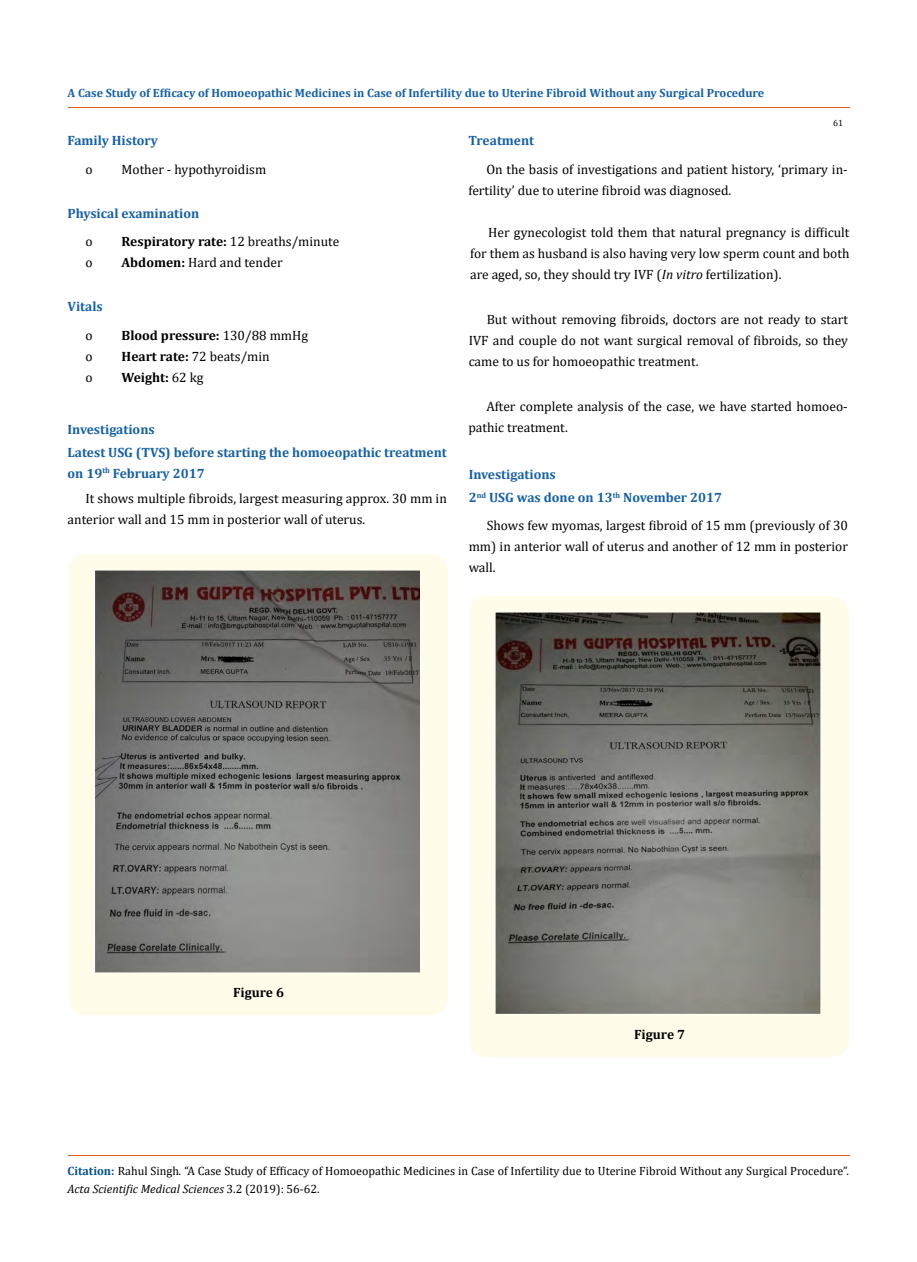
<style>
.page{position:relative;width:917px;height:1262px;background:#fff}
.page>*{position:absolute;margin:0;border:0;box-sizing:border-box;transform-origin:0 0}
.t1{font:13.5px/21px "Cambria";color:#000}
.t2{font:700 13.5px/23.1px "Cambria";color:#1560a6}
.t3{font:700 13.5px "Cambria";color:#000}
.t4{font:12px/18px "Cambria";color:#000}
.t5{font:700 12px "Cambria";color:#1560a6}
.t6{font:9px "Cambria";color:#000}
.s1{font-weight:400}
.s2{font-weight:700}
.s3{font-style:italic}
.s4{font-weight:700;color:#035089}
</style>
<div class="page">
<div style="left:68px;top:554px;width:380px;height:461px;background:#fffde9;border-radius:18px"></div>
<img style="left:95px;top:570px;width:325px;height:402px">
<div style="left:468px;top:596px;width:381px;height:461px;background:#fffde9;border-radius:18px"></div>
<img style="left:495px;top:612px;width:325px;height:402px">
<hr style="left:68px;top:108px;width:781px;height:1px;background:#e05d1a">
<hr style="left:68px;top:1155px;width:781px;height:1px;background:#e05d1a">
<p class="t5" style="left:68px;top:84px;width:698px">A Case Study of Efficacy of Homoeopathic Medicines in Case of Infertility due to Uterine Fibroid Without any Surgical Procedure</p>
<p class="t2" style="left:68px;top:129px;width:92px">Family History</p>
<p class="t2" style="left:468px;top:129px;width:67px">Treatment</p>
<p class="t6" style="left:833px;top:118px;width:11px">61</p>
<p class="t1" style="left:86px;top:158px;width:9px">o</p>
<p class="t1" style="left:122px;top:158px;width:146px">Mother - hypothyroidism</p>
<p class="t2" style="left:68px;top:201px;width:133px">Physical examination</p>
<p class="t1" style="left:86px;top:231px;width:9px">o</p>
<p class="t3" style="left:122px;top:232px;width:219px">Respiratory rate: <span class="s1">12 breaths/minute</span></p>
<p class="t1" style="left:86px;top:252px;width:9px">o</p>
<p class="t1" style="left:122px;top:252px;width:163px"><span class="s2">Abdomen:</span> Hard and tender</p>
<p class="t2" style="left:68px;top:295px;width:37px">Vitals</p>
<p class="t1" style="left:86px;top:324px;width:9px">o</p>
<p class="t3" style="left:122px;top:325px;width:188px">Blood pressure: <span class="s1">130/88 mmHg</span></p>
<p class="t1" style="left:86px;top:345px;width:9px">o</p>
<p class="t1" style="left:122px;top:345px;width:150px"><span class="s2">Heart rate:</span> 72 beats/min</p>
<p class="t1" style="left:86px;top:366px;width:9px">o</p>
<p class="t3" style="left:122px;top:367px;width:83px">Weight: <span class="s1">62 kg</span></p>
<p class="t2" style="left:68px;top:417px;width:381px">Investigations<br>Latest USG (TVS) before starting the homoeopathic treatment</p>
<p class="t2" style="left:68px;top:461px;width:139px">on 19<sup>th</sup> February 2017</p>
<p class="t1" style="left:68px;top:487px;width:381px;text-indent:18px">It shows multiple fibroids, largest measuring approx. 30 mm in anterior wall and 15 mm in posterior wall of uterus.</p>
<p class="t1" style="left:468px;top:158px;width:381px;text-indent:18px">On the basis of investigations and patient history, ‘primary in&shy;fertility’ due to uterine fibroid was diagnosed.</p>
<p class="t1" style="left:470px;top:222px;width:381px;text-align:justify;text-indent:18px">Her gynecologist told them that natural pregnancy is difficult for them as husband is also having very low sperm count and both are aged, so, they should try IVF (<span class="s3">In vitro</span> fertilization).</p>
<p class="t1" style="left:468px;top:308px;width:381px;text-align:justify;text-indent:18px">But without removing fibroids, doctors are not ready to start IVF and couple do not want surgical removal of fibroids, so they came to us for homoeopathic treatment.</p>
<p class="t1" style="left:468px;top:396px;width:381px;text-indent:18px">After complete analysis of the case, we have started homoeo&shy;pathic treatment.</p>
<p class="t2" style="left:468px;top:463px;width:255px">Investigations<br>2<sup>nd</sup> USG was done on 13<sup>th</sup> November 2017</p>
<p class="t1" style="left:468px;top:515px;width:381px;text-align:justify;text-indent:18px">Shows few myomas, largest fibroid of 15 mm (previously of 30 mm) in anterior wall of uterus and another of 12 mm in posterior wall.</p>
<p class="t3" style="left:233px;top:982px;width:52px">Figure 6</p>
<p class="t3" style="left:634px;top:1024px;width:52px">Figure 7</p>
<p class="t4" style="left:68px;top:1162px;width:783px"><span class="s4">Citation:</span> Rahul Singh<span class="s3">.</span> “A Case Study of Efficacy of Homoeopathic Medicines in Case of Infertility due to Uterine Fibroid Without any Surgical Procedure”.<br><span class="s3">Acta Scientific Medical Sciences</span> 3.2 (2019): 56-62.</p>
</div>
